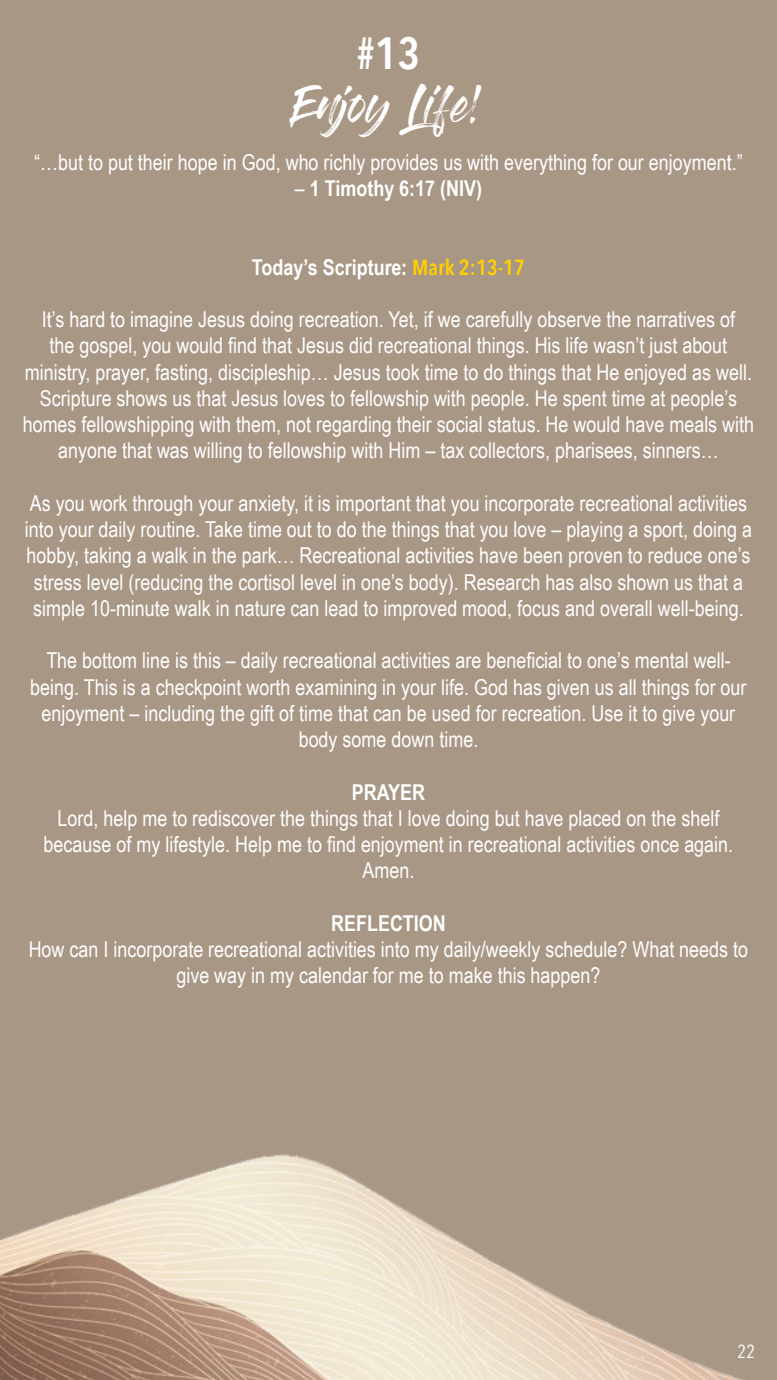
<style>
.page{position:relative;width:777px;height:1380px;background:#fff}
.page>*{position:absolute;margin:0;border:0;box-sizing:border-box;transform-origin:0 0}
.t1{font:600 45px "Avenir Next Condensed";color:#fff}
.t2{font:37.5px "Gloss And Bloom";color:#fff}
.t3{font:21.88px/26.2px "Arial Narrow";color:#fff;text-align:center}
.t4{font:700 21.88px "Arial Narrow";color:#fff}
.t5{font:18.75px "Avenir Next Condensed";color:#fff}
.s1{font-weight:400}
.s2{font-family:"Avenir Next Condensed";font-weight:600;color:#ffcf01}
</style>
<div class="page">
<div style="left:0;top:0;width:776px;height:1380px;background:#a99786"></div>
<img style="left:1px;top:1154px;width:743px;height:226px">
<h1 class="t1" style="left:357px;top:15px;width:64px">#13</h1>
<h2 class="t2" style="left:293px;top:87px;width:192px">Enjoy Life!</h2>
<p class="t3" style="left:34px;top:148px;width:709px">“…but to put their hope in God, who richly provides us with everything for our enjoyment.”</p>
<p class="t4" style="left:295px;top:172px;width:189px"><span class="s1">–</span> 1 Timothy 6:17 (NIV)</p>
<p class="t4" style="left:252px;top:250px;width:274px">Today’s Scripture: <span class="s2">Mark 2:13-17</span></p>
<p class="t3" style="left:23px;top:306px;width:732px">It’s hard to imagine Jesus doing recreation. Yet, if we carefully observe the narratives of<br>the gospel, you would find that Jesus did recreational things. His life wasn’t just about ministry, prayer, fasting, discipleship… Jesus took time to do things that He enjoyed as well.<br>Scripture shows us that Jesus loves to fellowship with people. He spent time at people’s homes fellowshipping with them, not regarding their social status. He would have meals with anyone that was willing to fellowship with Him – tax collectors, pharisees, sinners…</p>
<p class="t3" style="left:25px;top:489px;width:728px">As you work through your anxiety, it is important that you incorporate recreational activities into your daily routine. Take time out to do the things that you love – playing a sport, doing a hobby, taking a walk in the park… Recreational activities have been proven to reduce one’s stress level (reducing the cortisol level in one’s body). Research has also shown us that a simple 10-minute walk in nature can lead to improved mood, focus and overall well-being.</p>
<p class="t3" style="left:30px;top:647px;width:717px">The bottom line is this – daily recreational activities are beneficial to one’s mental well&shy;being. This is a checkpoint worth examining in your life. God has given us all things for our enjoyment – including the gift of time that can be used for recreation. Use it to give your body some down time.</p>
<p class="t4" style="left:352px;top:775px;width:75px">PRAYER</p>
<p class="t3" style="left:44px;top:804px;width:690px">Lord, help me to rediscover the things that I love doing but have placed on the shelf because of my lifestyle. Help me to find enjoyment in recreational activities once again.<br>Amen.</p>
<p class="t4" style="left:331px;top:907px;width:116px">REFLECTION</p>
<p class="t3" style="left:29px;top:936px;width:720px">How can I incorporate recreational activities into my daily/weekly schedule? What needs to give way in my calendar for me to make this happen?</p>
<p class="t5" style="left:737px;top:1335px;width:19px">22</p>
</div>
